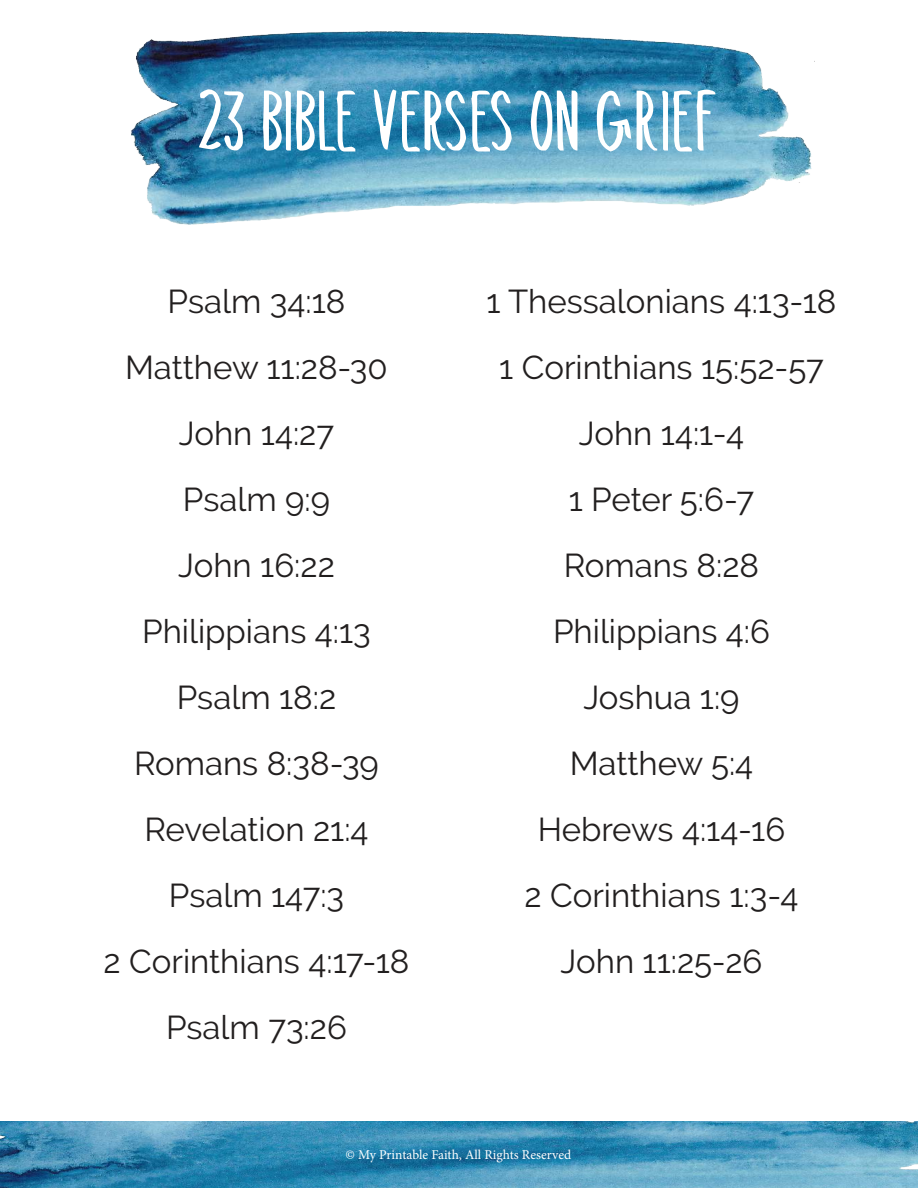
<style>
.page{position:relative;width:918px;height:1188px;background:#fff}
.page>*{position:absolute;margin:0;border:0;box-sizing:border-box;transform-origin:0 0}
.t1{font:72px "Thousand Miles";color:#fff}
.t2{font:33px/66px "Raleway";color:#221f1f;text-align:center}
.t3{font:13.5px "Minion Pro";color:#fff}
</style>
<div class="page">
<img style="left:0;top:1121px;width:918px;height:67px">
<img style="left:131px;top:31px;width:684px;height:194px">
<h1 class="t1" style="left:199px;top:83px;width:521px">23 BIBLE VERSES ON GRIEF</h1>
<p class="t2" style="left:104px;top:271px;width:307px">Psalm 34:18<br>Matthew 11:28-30<br>John 14:27<br>Psalm 9:9<br>John 16:22<br>Philippians 4:13<br>Psalm 18:2<br>Romans 8:38-39<br>Revelation 21:4<br>Psalm 147:3<br>2 Corinthians 4:17-18<br>Psalm 73:26</p>
<p class="t2" style="left:486px;top:271px;width:352px">1 Thessalonians 4:13-18<br>1 Corinthians 15:52-57<br>John 14:1-4<br>1 Peter 5:6-7<br>Romans 8:28<br>Philippians 4:6<br>Joshua 1:9<br>Matthew 5:4<br>Hebrews 4:14-16<br>2 Corinthians 1:3-4<br>John 11:25-26</p>
<p class="t3" style="left:346px;top:1150px;width:227px">© My Printable Faith, All Rights Reserved</p>
</div>
